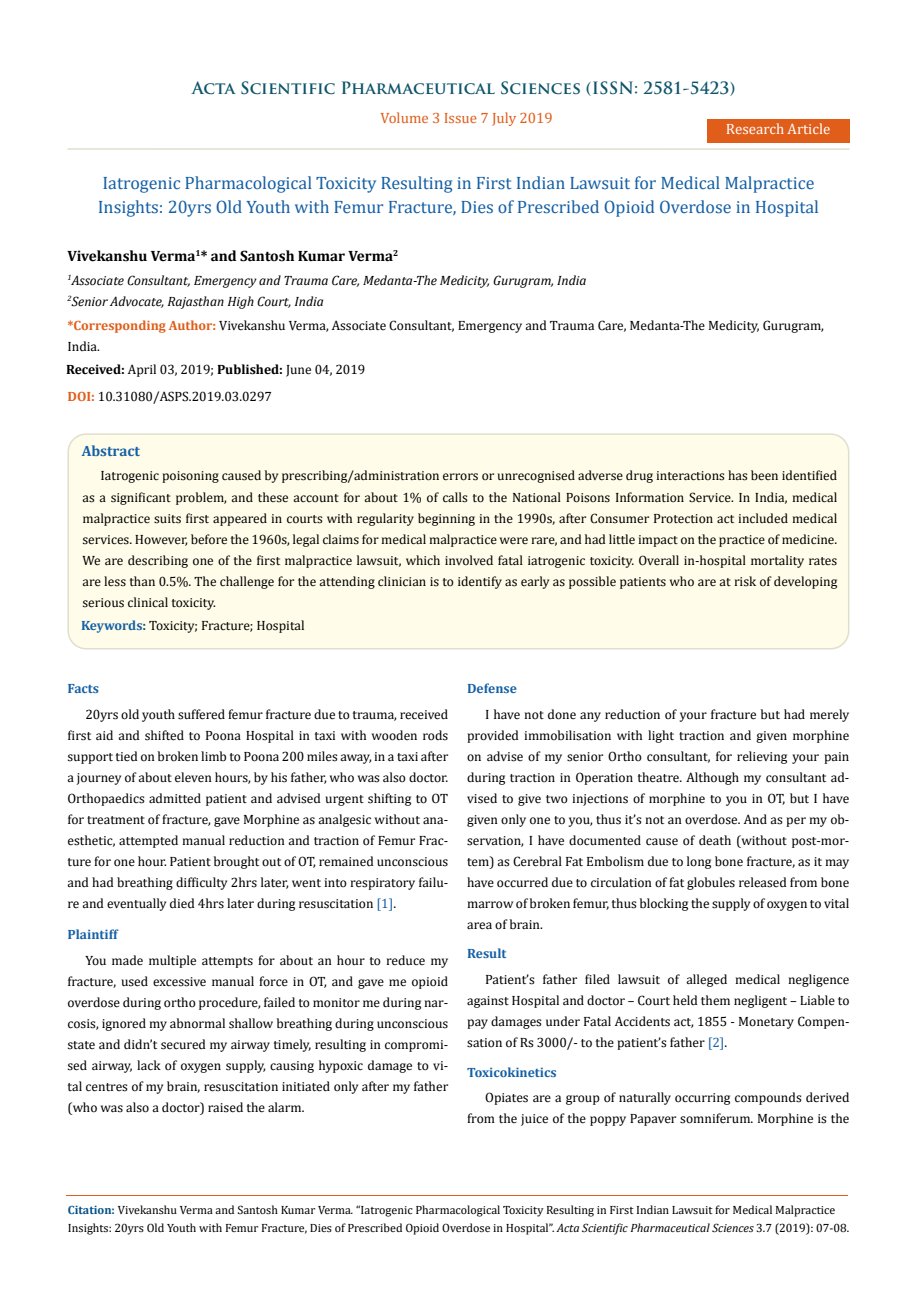
<style>
.page{position:relative;width:917px;height:1296px;background:#fff}
.page>*{position:absolute;margin:0;border:0;box-sizing:border-box;transform-origin:0 0}
.t1{font:18px/24px "Cambria";color:#1560a6}
.t2{font:700 16.5px "Trajan Pro";color:#0e546a}
.t3{font:700 15px "Cambria";color:#000}
.t4{font:15px "Cambria";color:#e05d1a}
.t5{font:15px "Cambria";color:#fff}
.t6{font:700 15px "Cambria";color:#1560a6}
.t7{font:13.5px/21px "Cambria";color:#000;text-align:justify}
.t8{font:italic 13.5px/21px "Cambria";color:#000}
.t9{font:700 13.5px "Cambria";color:#1560a6}
.t10{font:12px/18px "Cambria";color:#000}
.s1{font-weight:700;color:#e05d1a}
.s2{font-weight:700}
.s3{font-weight:700;color:#1560a6}
.s4{font-weight:700;color:#0e546a}
.s5{color:#1560a6}
.s6{font-weight:700;color:#035089}
.s7{font-style:italic}
</style>
<div class="page">
<div style="left:707px;top:119px;width:142px;height:23px;background:#e05d1a"></div>
<hr style="left:67px;top:148px;width:782px;height:2px;background:#e0dfcd">
<div style="left:68px;top:434px;width:780px;height:215px;background:#fffde9;border-radius:18px"></div>
<div style="left:67px;top:433px;width:782px;height:217px;border:2px solid #e0dfcd;border-radius:18px"></div>
<hr style="left:66px;top:1195px;width:782px;height:1px;background:#e05d1a">
<p class="t2" style="left:192px;top:77px;width:545px">Acta Scientific Pharmaceutical Sciences (ISSN: 2581-5423)</p>
<p class="t4" style="left:380px;top:109px;width:174px">Volume 3 Issue 7 July 2019</p>
<p class="t5" style="left:726px;top:120px;width:106px">Research Article</p>
<h1 class="t1" style="left:98px;top:171px;width:722px">Iatrogenic Pharmacological Toxicity Resulting in First Indian Lawsuit for Medical Malpractice<br>Insights: 20yrs Old Youth with Femur Fracture, Dies of Prescribed Opioid Overdose in Hospital</h1>
<p class="t3" style="left:67px;top:246px;width:332px">Vivekanshu Verma<sup>1</sup>* and Santosh Kumar Verma<sup>2</sup></p>
<p class="t8" style="left:67px;top:269px;width:520px"><sup>1</sup>Associate Consultant, Emergency and Trauma Care, Medanta-The Medicity, Gurugram, India<br><sup>2</sup>Senior Advocate, Rajasthan High Court, India</p>
<p class="t7" style="left:67px;top:315px;width:758px"><span class="s1">*Corresponding Author:</span> Vivekanshu Verma, Associate Consultant, Emergency and Trauma Care, Medanta-The Medicity, Gurugram,<br>India.</p>
<p class="t7" style="left:66px;top:358px;width:301px"><span class="s2">Received:</span> April 03, 2019; <span class="s2">Published:</span> June 04, 2019</p>
<p class="t7" style="left:67px;top:385px;width:206px"><span class="s1">DOI:</span> 10.31080/ASPS.2019.03.0297</p>
<p class="t6" style="left:82px;top:440px;width:60px">Abstract</p>
<p class="t7" style="left:82px;top:465px;width:756px;text-indent:18px">Iatrogenic poisoning caused by prescribing/administration errors or unrecognised adverse drug interactions has been identified as a significant problem, and these account for about 1% of calls to the National Poisons Information Service. In India, medical malpractice suits first appeared in courts with regularity beginning in the 1990s, after Consumer Protection act included medical services. However, before the 1960s, legal claims for medical malpractice were rare, and had little impact on the practice of medicine.<br>We are describing one of the first malpractice lawsuit, which involved fatal iatrogenic toxicity. Overall in-hospital mortality rates are less than 0.5%. The challenge for the attending clinician is to identify as early as possible patients who are at risk of developing serious clinical toxicity.</p>
<p class="t7" style="left:81px;top:615px;width:225px"><span class="s3">Keywords</span><span class="s4">:</span> Toxicity; Fracture; Hospital</p>
<p class="t9" style="left:67px;top:679px;width:33px">Facts</p>
<p class="t7" style="left:67px;top:704px;width:382px;text-indent:18px">20yrs old youth suffered femur fracture due to trauma, received first aid and shifted to Poona Hospital in taxi with wooden rods support tied on broken limb to Poona 200 miles away, in a taxi after a journey of about eleven hours, by his father, who was also doctor.<br>Orthopaedics admitted patient and advised urgent shifting to OT for treatment of fracture, gave Morphine as analgesic without ana&shy;esthetic, attempted manual reduction and traction of Femur Frac&shy;ture for one hour. Patient brought out of OT, remained unconscious and had breathing difficulty 2hrs later, went into respiratory failu&shy;re and eventually died 4hrs later during resuscitation <span class="s5">[1]</span>.</p>
<p class="t9" style="left:67px;top:925px;width:52px">Plaintiff</p>
<p class="t7" style="left:67px;top:950px;width:382px;text-indent:18px">You made multiple attempts for about an hour to reduce my fracture, used excessive manual force in OT, and gave me opioid overdose during ortho procedure, failed to monitor me during nar&shy;cosis, ignored my abnormal shallow breathing during unconscious state and didn’t secured my airway timely, resulting in compromi&shy;sed airway, lack of oxygen supply, causing hypoxic damage to vi&shy;tal centres of my brain, resuscitation initiated only after my father (who was also a doctor) raised the alarm.</p>
<p class="t9" style="left:467px;top:679px;width:51px">Defense</p>
<p class="t7" style="left:467px;top:704px;width:384px;text-indent:18px">I have not done any reduction of your fracture but had merely provided immobilisation with light traction and given morphine on advise of my senior Ortho consultant, for relieving your pain during traction in Operation theatre. Although my consultant ad&shy;vised to give two injections of morphine to you in OT, but I have given only one to you, thus it’s not an overdose. And as per my ob&shy;servation, I have documented cause of death (without post-mor&shy;tem) as Cerebral Fat Embolism due to long bone fracture, as it may have occurred due to circulation of fat globules released from bone marrow of broken femur, thus blocking the supply of oxygen to vital area of brain.</p>
<p class="t9" style="left:467px;top:943px;width:41px">Result</p>
<p class="t7" style="left:467px;top:969px;width:384px;text-indent:18px">Patient’s father filed lawsuit of alleged medical negligence against Hospital and doctor – Court held them negligent – Liable to pay damages under Fatal Accidents act, 1855 - Monetary Compen&shy;sation of Rs 3000/- to the patient’s father <span class="s5">[2]</span>.</p>
<p class="t9" style="left:467px;top:1062px;width:91px">Toxicokinetics</p>
<p class="t7" style="left:467px;top:1086px;width:384px;text-align:right">Opiates are a group of naturally occurring compounds derived from the juice of the poppy Papaver somniferum. Morphine is the</p>
<p class="t10" style="left:68px;top:1200px;width:782px"><span class="s6">Citation:</span> Vivekanshu Verma and Santosh Kumar Verma<span class="s7">.</span> “Iatrogenic Pharmacological Toxicity Resulting in First Indian Lawsuit for Medical Malpractice<br>Insights: 20yrs Old Youth with Femur Fracture, Dies of Prescribed Opioid Overdose in Hospital”. <span class="s7">Acta Scientific Pharmaceutical Sciences</span> 3.7 (2019): 07-08.</p>
</div>
